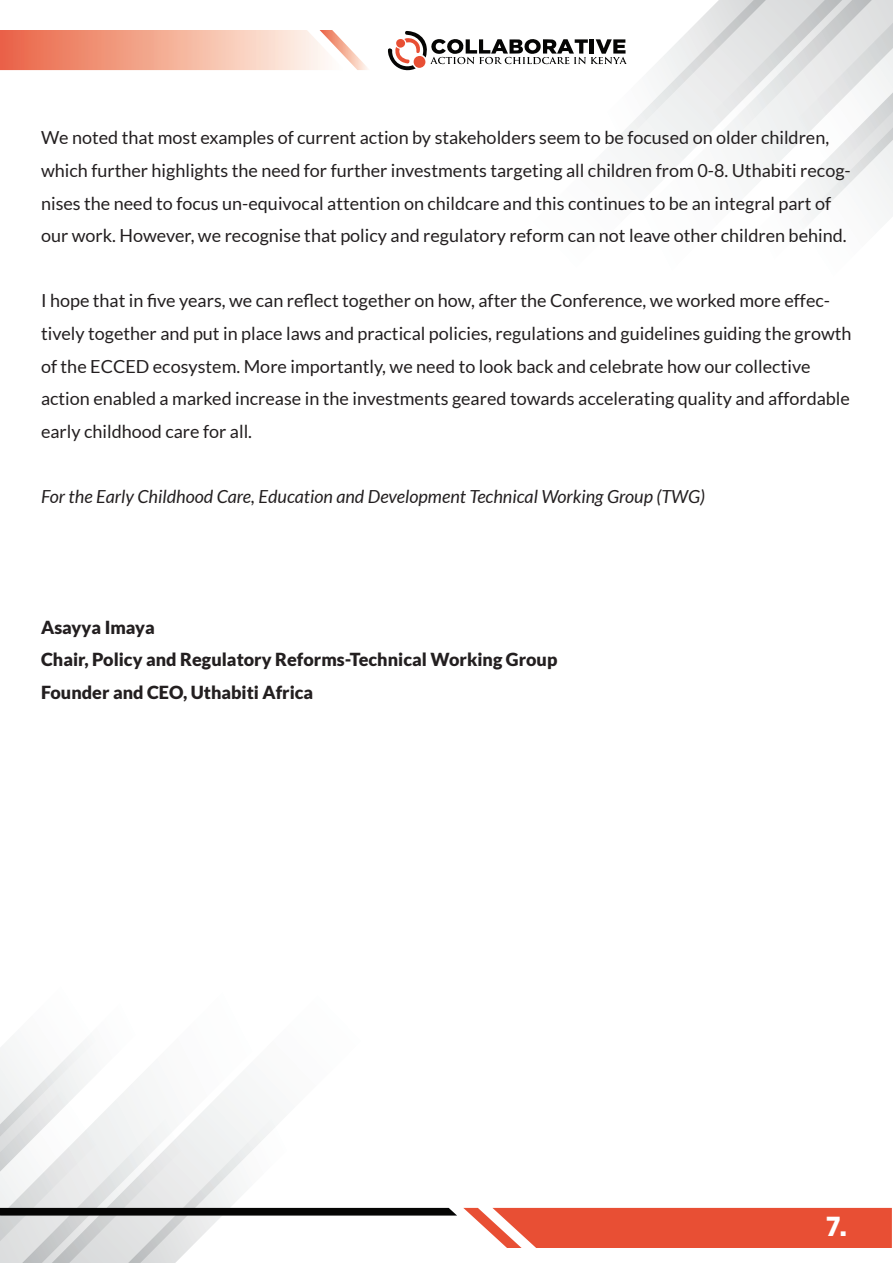
<style>
.page{position:relative;width:893px;height:1263px;background:#fff}
.page>*{position:absolute;margin:0;border:0;box-sizing:border-box;transform-origin:0 0}
.t1{font:700 27px "Poppins";color:#fff}
.t2{font:18px/32.5px "Lato";color:#231f20}
.t3{font:900 18px/32.5px "Lato";color:#231f20}
.t4{font:italic 18px "Lato";color:#231f20}
</style>
<div class="page">
<svg style="left:0;top:1043px;width:457px;height:220px"></svg>
<svg style="left:463px;top:1208px;width:429px;height:40px;background:#e95e45"></svg>
<svg style="left:388px;top:31px;width:137px;height:40px"></svg>
<svg style="left:842px;top:0;width:51px;height:217px"></svg>
<svg style="left:525px;top:0;width:317px;height:219px"></svg>
<svg style="left:0;top:30px;width:368px;height:40px;background:#f4b4a0"></svg>
<p class="t2" style="left:41px;top:121px;width:811px">We noted that most examples of current action by stakeholders seem to be focused on older children, which further highlights the need for further investments targeting all children from 0-8. Uthabiti recog&shy;nises the need to focus un-equivocal attention on childcare and this continues to be an integral part of our work. However, we recognise that policy and regulatory reform can not leave other children behind.</p>
<p class="t2" style="left:41px;top:284px;width:812px">I hope that in five years, we can reflect together on how, after the Conference, we worked more effec&shy;tively together and put in place laws and practical policies, regulations and guidelines guiding the growth of the ECCED ecosystem. More importantly, we need to look back and celebrate how our collective action enabled a marked increase in the investments geared towards accelerating quality and affordable early childhood care for all.</p>
<p class="t4" style="left:41px;top:486px;width:666px">For the Early Childhood Care, Education and Development Technical Working Group (TWG)</p>
<p class="t3" style="left:41px;top:610px;width:518px">Asayya Imaya<br>Chair, Policy and Regulatory Reforms-Technical Working Group<br>Founder and CEO, Uthabiti Africa</p>
<h1 class="t1" style="left:826px;top:1211px;width:22px">7.</h1>
</div>
